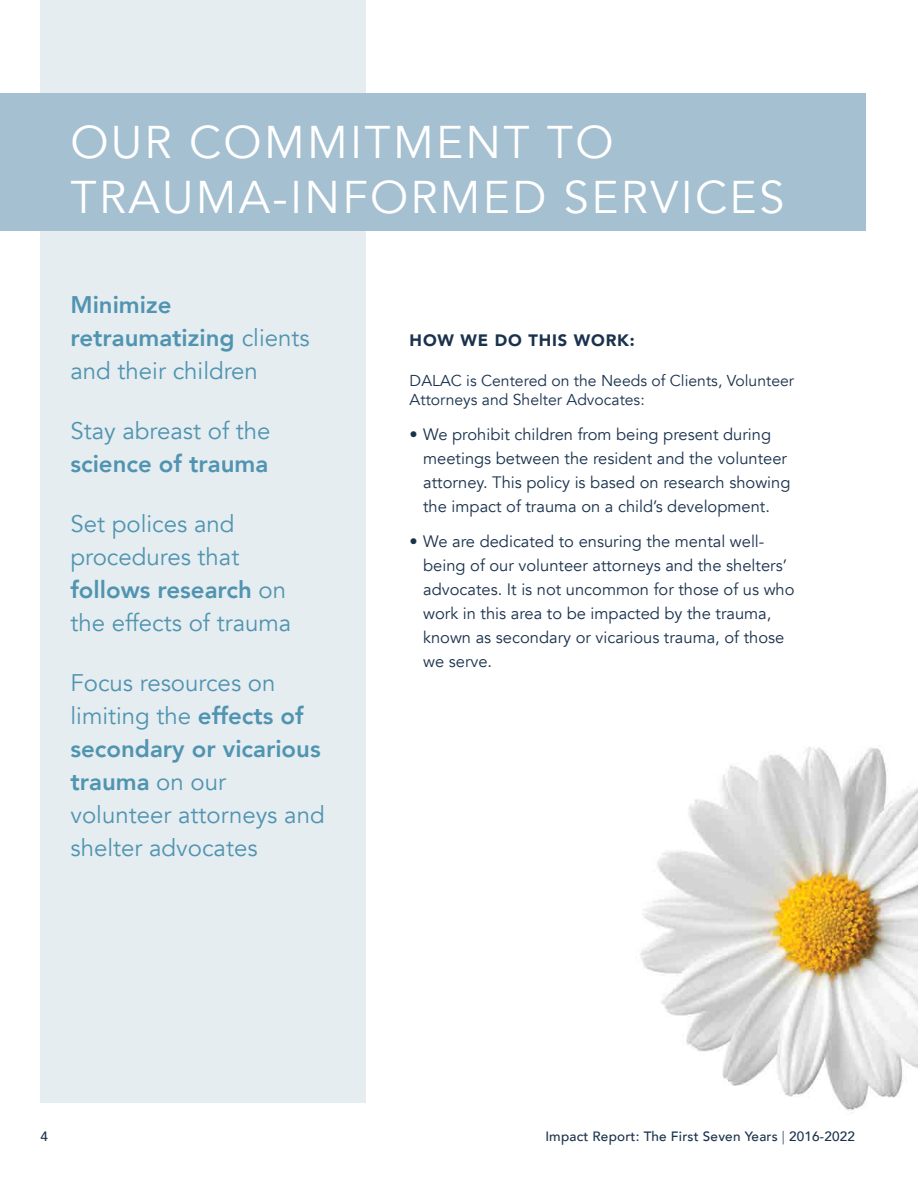
<style>
.page{position:relative;width:918px;height:1188px;background:#fff}
.page>*{position:absolute;margin:0;border:0;box-sizing:border-box;transform-origin:0 0}
.sub{font:45.75px/54.9px "Avenir";letter-spacing:.05em;color:#fff}
.text{font:24px/33px "Avenir";color:#5094b1}
.t1{font:16.5px/24px "Avenir";color:#1a324d}
.sub-2{font:900 16.5px "Avenir";letter-spacing:.05em;color:#1a324d}
.sub-3{font:15.75px/18.9px "Avenir";color:#1a324d}
.t2{font:500 13.5px "Avenir";letter-spacing:.015em;color:#1a324d}
.s1{font-weight:800}
.s2{font-weight:300}
</style>
<div class="page">
<div style="left:40px;top:0;width:326px;height:1103px;background:#e5edf0"></div>
<div style="left:0;top:93px;width:866px;height:138px;background:#a5c0d1"></div>
<img style="left:640px;top:746px;width:278px;height:368px">
<p class="sub" style="left:70px;top:116px;width:715px">OUR COMMITMENT TO<br>TRAUMA-INFORMED SERVICES</p>
<p class="text" style="left:70px;top:289px;width:241px"><span class="s1">Minimize retraumatizing</span> clients and their children</p>
<p class="text" style="left:70px;top:415px;width:201px">Stay abreast of the <span class="s1">science of trauma</span></p>
<p class="text" style="left:70px;top:508px;width:222px">Set polices and procedures that <span class="s1">follows research</span> on the effects of trauma</p>
<p class="text" style="left:70px;top:667px;width:256px">Focus resources on limiting the <span class="s1">effects of secondary or vicarious trauma</span> on our volunteer attorneys and shelter advocates</p>
<p class="sub-2" style="left:410px;top:326px;width:227px">HOW WE DO THIS WORK:</p>
<p class="sub-3" style="left:410px;top:372px;width:386px">DALAC is Centered on the Needs of Clients, Volunteer<br>Attorneys and Shelter Advocates:</p>
<p class="t1" style="left:423px;top:423px;width:369px;text-indent:-14px">• We prohibit children from being present during meetings between the resident and the volunteer attorney. This policy is based on research showing the impact of trauma on a child’s development.</p>
<p class="t1" style="left:423px;top:529px;width:373px;text-indent:-14px">• We are dedicated to ensuring the mental well&shy;being of our volunteer attorneys and the shelters’ advocates. It is not uncommon for those of us who work in this area to be impacted by the trauma, known as secondary or vicarious trauma, of those we serve.</p>
<p class="t2" style="left:41px;top:1125px;width:9px">4</p>
<p class="t2" style="left:545px;top:1125px;width:311px">Impact Report: The First Seven Years <span class="s2">|</span> 2016-2022</p>
</div>
